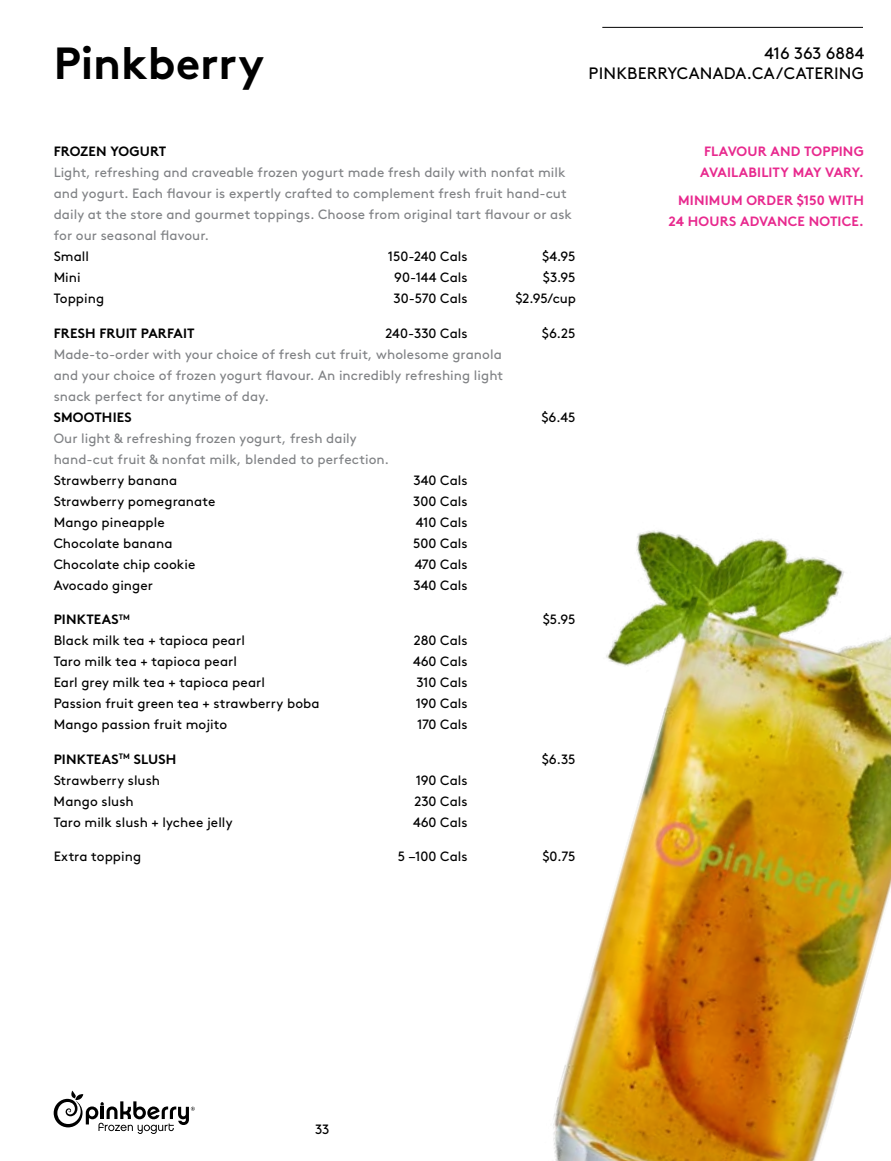
<style>
.page{position:relative;width:891px;height:1161px;background:#fff}
.page>*{position:absolute;margin:0;border:0;box-sizing:border-box;transform-origin:0 0}
.t1{font:700 45px "Brown Std";color:#000}
.t2{font:16.5px/19.8px "Brown Std";letter-spacing:.01em;color:#000;text-align:right}
.t3{font:13.5px "Brown Std";letter-spacing:.005em;color:#000}
.t4{font:13.5px/21px "Brown Std";letter-spacing:.005em;color:#808285}
.t5{font:700 13.5px/21px "Brown Std";letter-spacing:.01em;color:#e8298e}
.t6{font:700 13.5px "Brown Std";letter-spacing:.01em;color:#000}
</style>
<div class="page">
<hr style="left:602px;top:27px;width:261px;height:1px;background:#000">
<svg style="left:54px;top:1091px;width:141px;height:43px"></svg>
<img style="left:553px;top:530px;width:338px;height:631px">
<h1 class="t1" style="left:54px;top:36px;width:212px">Pinkberry</h1>
<p class="t2" style="left:589px;top:44px;width:277px">416 363 6884<br>PINKBERRYCANADA.CA/CATERING</p>
<p class="t6" style="left:54px;top:144px;width:114px">FROZEN YOGURT</p>
<p class="t4" style="left:54px;top:162px;width:520px">Light, refreshing and craveable frozen yogurt made fresh daily with nonfat milk and yogurt. Each flavour is expertly crafted to complement fresh fruit hand-cut daily at the store and gourmet toppings. Choose from original tart flavour or ask for our seasonal flavour.</p>
<p class="t3" style="left:54px;top:249px;width:37px">Small</p>
<p class="t3" style="left:388px;top:249px;width:81px">150-240 Cals</p>
<p class="t3" style="left:542px;top:249px;width:35px">$4.95</p>
<p class="t3" style="left:54px;top:270px;width:29px">Mini</p>
<p class="t3" style="left:394px;top:270px;width:75px">90-144 Cals</p>
<p class="t3" style="left:543px;top:270px;width:34px">$3.95</p>
<p class="t3" style="left:54px;top:291px;width:52px">Topping</p>
<p class="t3" style="left:393px;top:291px;width:76px">30-570 Cals</p>
<p class="t3" style="left:515px;top:291px;width:62px">$2.95/cup</p>
<p class="t6" style="left:54px;top:325px;width:142px">FRESH FRUIT PARFAIT</p>
<p class="t3" style="left:386px;top:325px;width:84px">240-330 Cals</p>
<p class="t3" style="left:542px;top:325px;width:35px">$6.25</p>
<p class="t4" style="left:54px;top:344px;width:451px;text-align:justify">Made-to-order with your choice of fresh cut fruit, wholesome granola and your choice of frozen yogurt flavour. An incredibly refreshing light snack perfect for anytime of day.</p>
<p class="t6" style="left:54px;top:409px;width:80px">SMOOTHIES</p>
<p class="t3" style="left:541px;top:409px;width:36px">$6.45</p>
<p class="t4" style="left:54px;top:428px;width:337px">Our light &amp; refreshing frozen yogurt, fresh daily hand-cut fruit &amp; nonfat milk, blended to perfection.</p>
<p class="t3" style="left:54px;top:472px;width:125px">Strawberry banana</p>
<p class="t3" style="left:413px;top:472px;width:56px">340 Cals</p>
<p class="t3" style="left:54px;top:493px;width:163px">Strawberry pomegranate</p>
<p class="t3" style="left:413px;top:493px;width:56px">300 Cals</p>
<p class="t3" style="left:54px;top:514px;width:113px">Mango pineapple</p>
<p class="t3" style="left:416px;top:514px;width:53px">410 Cals</p>
<p class="t3" style="left:54px;top:535px;width:120px">Chocolate banana</p>
<p class="t3" style="left:413px;top:535px;width:56px">500 Cals</p>
<p class="t3" style="left:54px;top:556px;width:143px">Chocolate chip cookie</p>
<p class="t3" style="left:415px;top:556px;width:54px">470 Cals</p>
<p class="t3" style="left:54px;top:577px;width:101px">Avocado ginger</p>
<p class="t3" style="left:413px;top:577px;width:56px">340 Cals</p>
<p class="t6" style="left:54px;top:612px;width:78px">PINKTEAS<sup>TM</sup></p>
<p class="t3" style="left:543px;top:612px;width:34px">$5.95</p>
<p class="t3" style="left:54px;top:633px;width:193px">Black milk tea + tapioca pearl</p>
<p class="t3" style="left:414px;top:633px;width:55px">280 Cals</p>
<p class="t3" style="left:54px;top:654px;width:185px">Taro milk tea + tapioca pearl</p>
<p class="t3" style="left:413px;top:654px;width:56px">460 Cals</p>
<p class="t3" style="left:54px;top:675px;width:213px">Earl grey milk tea + tapioca pearl</p>
<p class="t3" style="left:416px;top:675px;width:53px">310 Cals</p>
<p class="t3" style="left:54px;top:696px;width:268px">Passion fruit green tea + strawberry boba</p>
<p class="t3" style="left:416px;top:696px;width:53px">190 Cals</p>
<p class="t3" style="left:54px;top:717px;width:175px">Mango passion fruit mojito</p>
<p class="t3" style="left:417px;top:717px;width:52px">170 Cals</p>
<p class="t6" style="left:54px;top:751px;width:124px">PINKTEAS<sup>TM</sup> SLUSH</p>
<p class="t3" style="left:542px;top:751px;width:35px">$6.35</p>
<p class="t3" style="left:54px;top:772px;width:108px">Strawberry slush</p>
<p class="t3" style="left:416px;top:772px;width:53px">190 Cals</p>
<p class="t3" style="left:54px;top:793px;width:82px">Mango slush</p>
<p class="t3" style="left:414px;top:793px;width:55px">230 Cals</p>
<p class="t3" style="left:54px;top:814px;width:180px">Taro milk slush + lychee jelly</p>
<p class="t3" style="left:413px;top:814px;width:56px">460 Cals</p>
<p class="t3" style="left:54px;top:849px;width:89px">Extra topping</p>
<p class="t3" style="left:398px;top:849px;width:71px">5 –100 Cals</p>
<p class="t3" style="left:542px;top:849px;width:35px">$0.75</p>
<p class="t5" style="left:700px;top:141px;width:165px">FLAVOUR AND TOPPING<br>AVAILABILITY MAY VARY.</p>
<p class="t5" style="left:669px;top:190px;width:197px;text-align:right">MINIMUM ORDER $150 WITH<br>24 HOURS ADVANCE NOTICE.</p>
<p class="t3" style="left:315px;top:1121px;width:16px">33</p>
</div>
